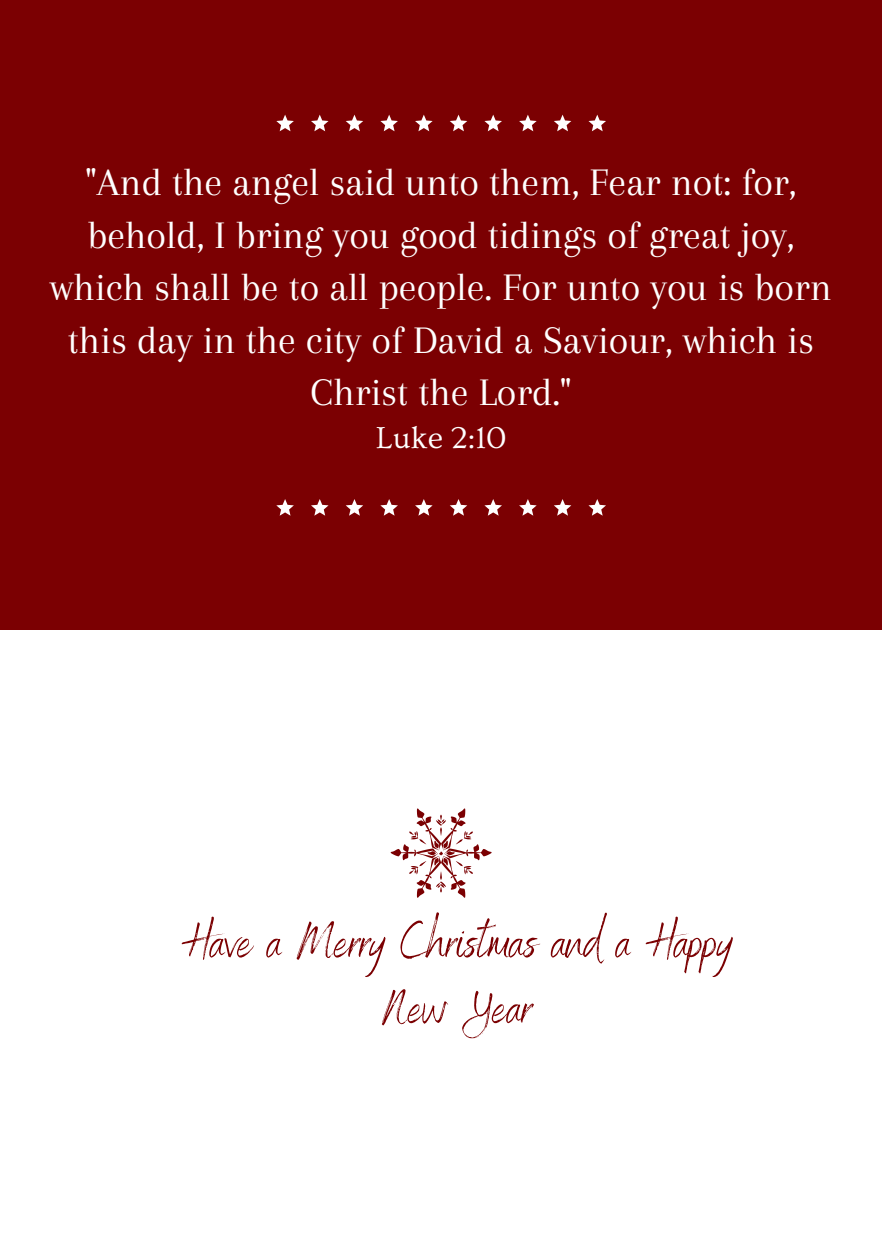
<style>
.page{position:relative;width:882px;height:1260px;background:#fff}
.page>*{position:absolute;margin:0;border:0;box-sizing:border-box;transform-origin:0 0}
.t1{font:50.93px/65.6px "Benedict";color:#7b0002;text-align:center}
.t2{font:40.43px/52.5px "Arapey";color:#fff;text-align:center}
.t3{font:31.68px "Ovo";color:#fff}
</style>
<div class="page">
<div style="left:0;top:0;width:882px;height:630px;background:#7b0002"></div>
<svg style="left:276px;top:499px;width:18px;height:17px"></svg>
<svg style="left:380px;top:499px;width:18px;height:17px"></svg>
<svg style="left:346px;top:499px;width:17px;height:17px"></svg>
<svg style="left:450px;top:499px;width:17px;height:17px"></svg>
<svg style="left:554px;top:499px;width:17px;height:17px"></svg>
<svg style="left:588px;top:499px;width:18px;height:17px"></svg>
<svg style="left:484px;top:499px;width:18px;height:17px"></svg>
<svg style="left:311px;top:499px;width:18px;height:17px"></svg>
<svg style="left:415px;top:499px;width:18px;height:17px"></svg>
<svg style="left:519px;top:499px;width:18px;height:17px"></svg>
<svg style="left:276px;top:115px;width:18px;height:16px"></svg>
<svg style="left:380px;top:115px;width:18px;height:16px"></svg>
<svg style="left:346px;top:115px;width:17px;height:16px"></svg>
<svg style="left:450px;top:115px;width:17px;height:16px"></svg>
<svg style="left:554px;top:115px;width:17px;height:16px"></svg>
<svg style="left:588px;top:115px;width:18px;height:16px"></svg>
<svg style="left:484px;top:115px;width:18px;height:16px"></svg>
<svg style="left:311px;top:115px;width:18px;height:16px"></svg>
<svg style="left:415px;top:115px;width:18px;height:16px"></svg>
<svg style="left:519px;top:115px;width:18px;height:16px"></svg>
<svg style="left:391px;top:808px;width:101px;height:90px"></svg>
<p class="t2" style="left:50px;top:156px;width:784px">"And the angel said unto them, Fear not: for, behold, I bring you good tidings of great joy, which shall be to all people. For unto you is born this day in the city of David a Saviour, which is Christ the Lord."</p>
<p class="t3" style="left:376px;top:421px;width:132px">Luke 2:10</p>
<p class="t1" style="left:182px;top:906px;width:553px">Have a Merry Christmas and a Happy<br>New Year</p>
</div>
